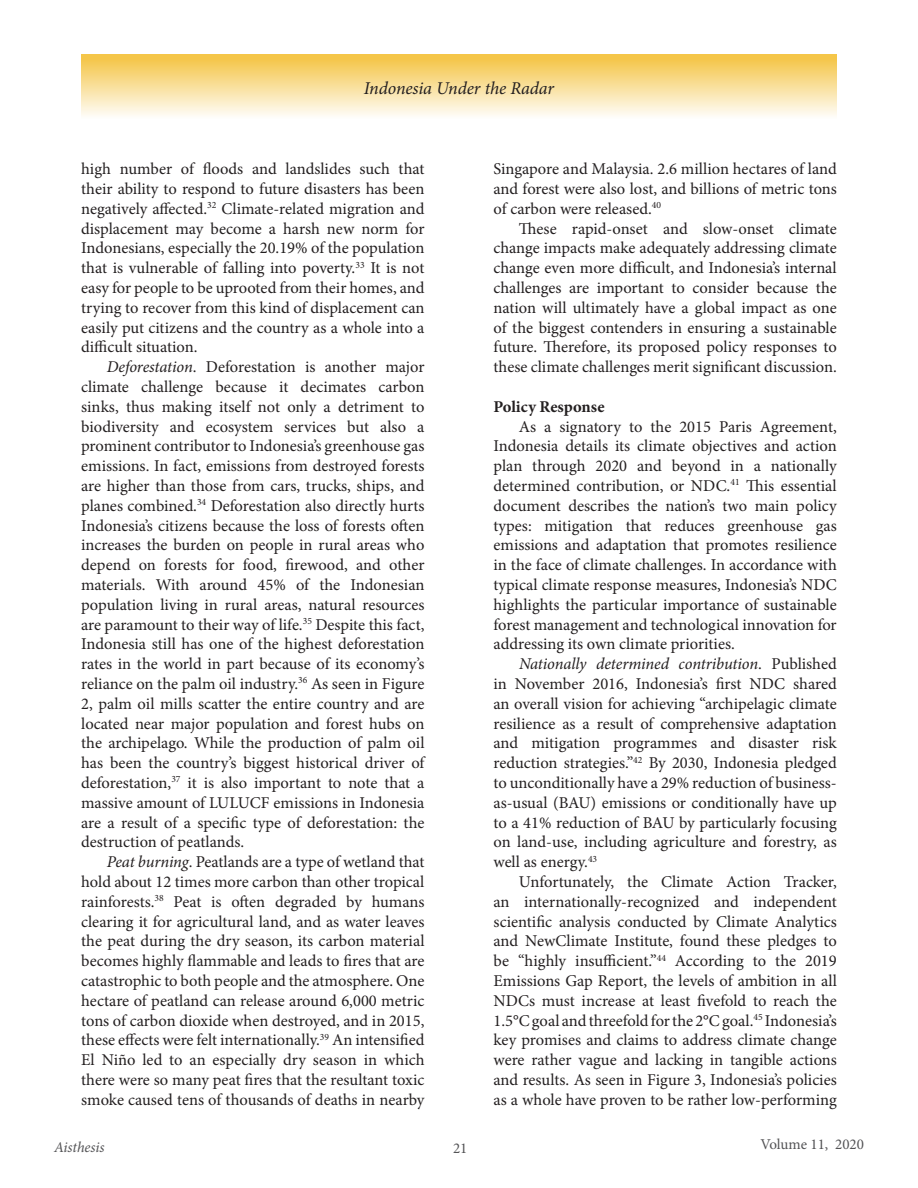
<style>
.page{position:relative;width:918px;height:1188px;background:#fff}
.page>*{position:absolute;margin:0;border:0;box-sizing:border-box;transform-origin:0 0}
.Body{font:italic 18px "Minion Pro";letter-spacing:-.005em;color:#231f20}
.Body-2{font:16.5px/19.8px "Minion Pro";color:#231f20;text-align:justify}
.Body-3{font:700 16.5px "Minion Pro";color:#231f20}
.t1{font:15px "Minion Pro";color:#535355}
.t2{font:italic 15px "Minion Pro";letter-spacing:-.01em;color:#535355}
.s1{font-style:italic}
</style>
<div class="page">
<div style="left:81px;top:54px;width:756px;height:68px;background:linear-gradient(to bottom,#f4c23d,#fff)"></div>
<p class="Body" style="left:364px;top:76px;width:192px">Indonesia Under the Radar</p>
<p class="Body-2" style="left:81px;top:159px;width:345px">high number of floods and landslides such that their ability to respond to future disasters has been negatively affected.<sup>32</sup> Climate-related migration and displacement may become a harsh new norm for Indonesians, especially the 20.19% of the population that is vulnerable of falling into poverty.<sup>33</sup> It is not easy for people to be uprooted from their homes, and trying to recover from this kind of displacement can easily put citizens and the country as a whole into a difficult situation.</p>
<p class="Body-2" style="left:81px;top:357px;width:345px;text-indent:26px"><span class="s1">Deforestation</span>. Deforestation is another major climate challenge because it decimates carbon sinks, thus making itself not only a detriment to biodiversity and ecosystem services but also a prominent contributor to Indonesia’s greenhouse gas emissions. In fact, emissions from destroyed forests are higher than those from cars, trucks, ships, and planes combined.<sup>34</sup> Deforestation also directly hurts Indonesia’s citizens because the loss of forests often increases the burden on people in rural areas who depend on forests for food, firewood, and other materials. With around 45% of the Indonesian population living in rural areas, natural resources are paramount to their way of life.<sup>35</sup> Despite this fact, Indonesia still has one of the highest deforestation rates in the world in part because of its economy’s reliance on the palm oil industry.<sup>36</sup> As seen in Figure 2, palm oil mills scatter the entire country and are located near major population and forest hubs on the archipelago. While the production of palm oil has been the country’s biggest historical driver of deforestation,<sup>37</sup> it is also important to note that a massive amount of LULUCF emissions in Indonesia are a result of a specific type of deforestation: the destruction of peatlands.</p>
<p class="Body-2" style="left:81px;top:852px;width:345px;text-indent:26px"><span class="s1">Peat burning</span>. Peatlands are a type of wetland that hold about 12 times more carbon than other tropical rainforests.<sup>38</sup> Peat is often degraded by humans clearing it for agricultural land, and as water leaves the peat during the dry season, its carbon material becomes highly flammable and leads to fires that are catastrophic to both people and the atmosphere. One hectare of peatland can release around 6,000 metric tons of carbon dioxide when destroyed, and in 2015, these effects were felt internationally.<sup>39</sup> An intensified El Niño led to an especially dry season in which there were so many peat fires that the resultant toxic smoke caused tens of thousands of deaths in nearby</p>
<p class="Body-2" style="left:494px;top:159px;width:345px">Singapore and Malaysia. 2.6 million hectares of land and forest were also lost, and billions of metric tons of carbon were released.<sup>40</sup></p>
<p class="Body-2" style="left:494px;top:218px;width:345px;text-indent:25px">These rapid-onset and slow-onset climate change impacts make adequately addressing climate change even more difficult, and Indonesia’s internal challenges are important to consider because the nation will ultimately have a global impact as one of the biggest contenders in ensuring a sustainable future. Therefore, its proposed policy responses to these climate challenges merit significant discussion.</p>
<p class="Body-3" style="left:494px;top:395px;width:113px">Policy Response</p>
<p class="Body-2" style="left:494px;top:416px;width:345px;text-indent:25px">As a signatory to the 2015 Paris Agreement, Indonesia details its climate objectives and action plan through 2020 and beyond in a nationally determined contribution, or NDC.<sup>41</sup> This essential document describes the nation’s two main policy types: mitigation that reduces greenhouse gas emissions and adaptation that promotes resilience in the face of climate challenges. In accordance with typical climate response measures, Indonesia’s NDC highlights the particular importance of sustainable forest management and technological innovation for addressing its own climate priorities.</p>
<p class="Body-2" style="left:494px;top:654px;width:345px;text-indent:26px"><span class="s1">Nationally determined contribution</span>. Published in November 2016, Indonesia’s first NDC shared an overall vision for achieving “archipelagic climate resilience as a result of comprehensive adaptation and mitigation programmes and disaster risk reduction strategies.”<sup>42</sup> By 2030, Indonesia pledged to unconditionally have a 29% reduction of business&shy;as-usual (BAU) emissions or conditionally have up to a 41% reduction of BAU by particularly focusing on land-use, including agriculture and forestry, as well as energy.<sup>43</sup></p>
<p class="Body-2" style="left:494px;top:872px;width:345px;text-indent:25px">Unfortunately, the Climate Action Tracker, an internationally-recognized and independent scientific analysis conducted by Climate Analytics and NewClimate Institute, found these pledges to be “highly insufficient.”<sup>44</sup> According to the 2019<br>Emissions Gap Report, the levels of ambition in all NDCs must increase at least fivefold to reach the 1.5°C goal and threefold for the 2°C goal.<sup>45</sup> Indonesia’s key promises and claims to address climate change were rather vague and lacking in tangible actions and results. As seen in Figure 3, Indonesia’s policies as a whole have proven to be rather low-performing</p>
<p class="t2" style="left:54px;top:1137px;width:52px">Aisthesis</p>
<p class="t1" style="left:760px;top:1135px;width:105px">Volume 11, 2020</p>
<p class="t1" style="left:453px;top:1138px;width:16px">21</p>
</div>
